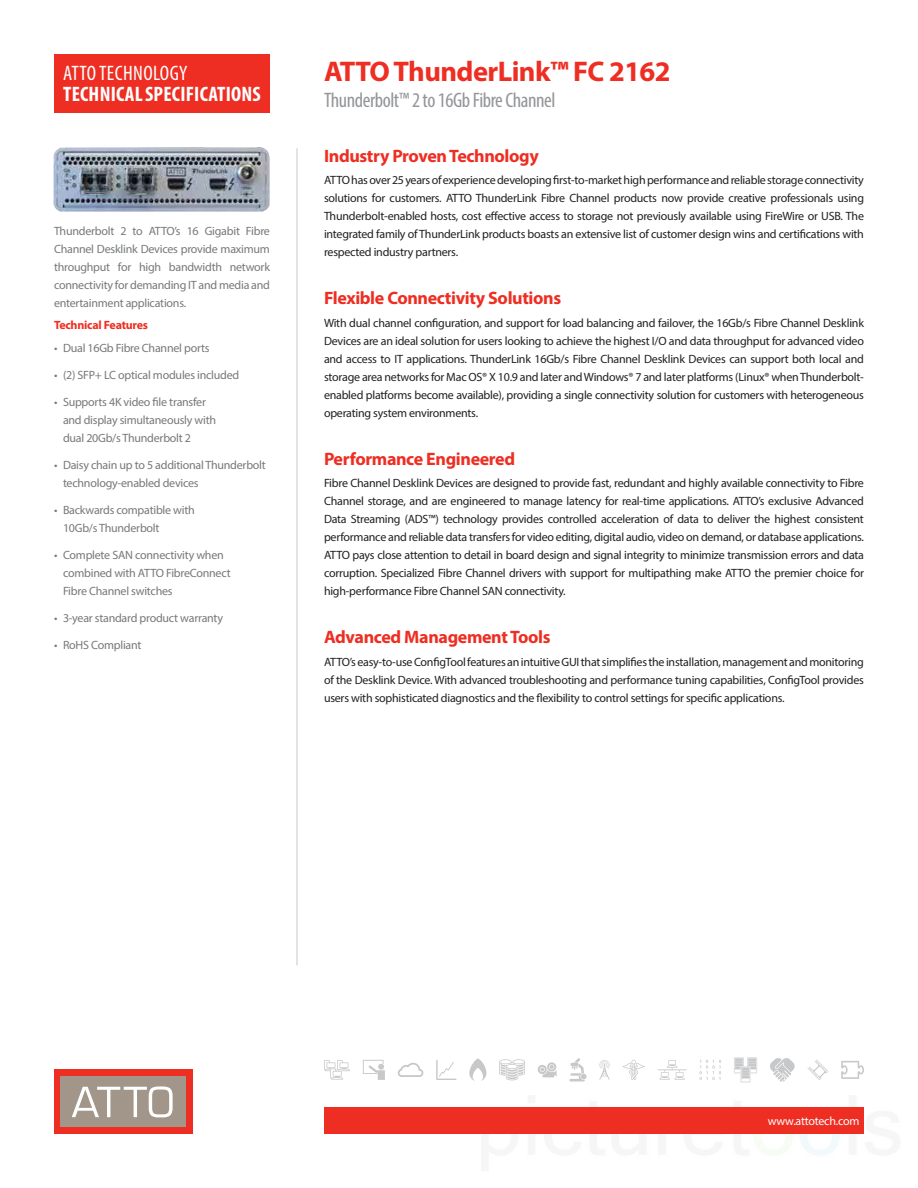
<style>
.page{position:relative;width:918px;height:1188px;background:#fff}
.page>*{position:absolute;margin:0;border:0;box-sizing:border-box;transform-origin:0 0}
.t1{font:700 28.5px "Myriad Pro";letter-spacing:-.02em;color:#ee2e22}
.t2{font:condensed 21px "Myriad Pro";letter-spacing:-.02em;color:#939598}
.t3{font:700 condensed 21px "Myriad Pro";letter-spacing:.01em;color:#fff}
.t4{font:condensed 21px "Myriad Pro";letter-spacing:.02em;color:#fff}
.t5{font:700 18px "Myriad Pro";letter-spacing:-.02em;color:#ee2e22}
.t6{font:12px/18px "Myriad Pro";letter-spacing:-.02em;color:#231f20;text-align:justify}
.t7{font:12px/18px "Myriad Pro";letter-spacing:-.02em;color:#76787b}
.t8{font:700 12px "Myriad Pro";letter-spacing:-.02em;color:#ee2e22}
.t9{font:12px "Myriad Pro";letter-spacing:-.02em;color:#fff}
</style>
<div class="page">
<div style="left:324px;top:1107px;width:540px;height:27px;background:#ee2e22"></div>
<div style="left:54px;top:1070px;width:139px;height:64px;background:#ee2e22"></div>
<div style="left:61px;top:1076px;width:125px;height:51px;background:#a19689"></div>
<svg style="left:72px;top:1087px;width:101px;height:30px"></svg>
<div style="left:54px;top:54px;width:216px;height:58px;background:#ee2e22"></div>
<svg style="left:499px;top:1059px;width:26px;height:21px"></svg>
<svg style="left:734px;top:1057px;width:23px;height:25px"></svg>
<svg style="left:324px;top:1060px;width:26px;height:20px"></svg>
<svg style="left:658px;top:1060px;width:29px;height:20px"></svg>
<svg style="left:622px;top:1060px;width:23px;height:20px"></svg>
<svg style="left:538px;top:1062px;width:19px;height:15px"></svg>
<svg style="left:807px;top:1059px;width:21px;height:21px"></svg>
<svg style="left:436px;top:1060px;width:21px;height:20px"></svg>
<svg style="left:363px;top:1060px;width:22px;height:20px"></svg>
<svg style="left:841px;top:1061px;width:23px;height:18px"></svg>
<svg style="left:469px;top:1058px;width:17px;height:23px"></svg>
<svg style="left:770px;top:1058px;width:25px;height:24px"></svg>
<svg style="left:700px;top:1060px;width:21px;height:20px"></svg>
<svg style="left:398px;top:1063px;width:25px;height:14px"></svg>
<svg style="left:569px;top:1058px;width:18px;height:23px"></svg>
<svg style="left:599px;top:1060px;width:11px;height:20px"></svg>
<hr style="left:297px;top:148px;width:1px;height:817px;background:#c7c8ca">
<img style="left:54px;top:147px;width:216px;height:65px">
<h2 class="t4" style="left:63px;top:61px;width:126px">ATTO TECHNOLOGY</h2>
<h2 class="t3" style="left:63px;top:81px;width:199px">TECHNICAL SPECIFICATIONS</h2>
<p class="t7" style="left:54px;top:221px;width:217px;text-align:justify">Thunderbolt 2 to ATTO’s 16 Gigabit Fibre Channel Desklink Devices provide maximum throughput for high bandwidth network connectivity for demanding IT and media and entertainment applications.</p>
<p class="t8" style="left:54px;top:317px;width:96px">Technical Features</p>
<p class="t7" style="left:54px;top:338px;width:157px">• Dual 16Gb Fibre Channel ports</p>
<p class="t7" style="left:54px;top:365px;width:187px">• (2) SFP+ LC optical modules included</p>
<p class="t7" style="left:63px;top:392px;width:155px;text-indent:-9px">• Supports 4K video file transfer and display simultaneously with dual 20Gb/s Thunderbolt 2</p>
<p class="t7" style="left:63px;top:455px;width:204px;text-indent:-9px">• Daisy chain up to 5 additional Thunderbolt technology-enabled devices</p>
<p class="t7" style="left:63px;top:500px;width:133px;text-indent:-9px">• Backwards compatible with<br>10Gb/s Thunderbolt</p>
<p class="t7" style="left:63px;top:545px;width:169px;text-indent:-9px">• Complete SAN connectivity when combined with ATTO FibreConnect<br>Fibre Channel switches</p>
<p class="t7" style="left:54px;top:608px;width:171px">• 3-year standard product warranty</p>
<p class="t7" style="left:54px;top:635px;width:89px">• RoHS Compliant</p>
<h1 class="t1" style="left:324px;top:53px;width:348px">ATTO ThunderLink™ FC 2162</h1>
<h2 class="t2" style="left:324px;top:87px;width:233px">Thunderbolt™ 2 to 16Gb Fibre Channel</h2>
<h3 class="t5" style="left:324px;top:144px;width:216px">Industry Proven Technology</h3>
<p class="t6" style="left:324px;top:171px;width:542px">ATTO has over 25 years of experience developing first-to-market high performance and reliable storage connectivity solutions for customers. ATTO ThunderLink Fibre Channel products now provide creative professionals using Thunderbolt-enabled hosts, cost effective access to storage not previously available using FireWire or USB. The integrated family of ThunderLink products boasts an extensive list of customer design wins and certifications with respected industry partners.</p>
<h3 class="t5" style="left:324px;top:286px;width:239px">Flexible Connectivity Solutions</h3>
<p class="t6" style="left:324px;top:314px;width:541px">With dual channel configuration, and support for load balancing and failover, the 16Gb/s Fibre Channel Desklink Devices are an ideal solution for users looking to achieve the highest I/O and data throughput for advanced video and access to IT applications. ThunderLink 16Gb/s Fibre Channel Desklink Devices can support both local and storage area networks for Mac OS® X 10.9 and later and Windows® 7 and later platforms (Linux® when Thunderbolt&shy;enabled platforms become available), providing a single connectivity solution for customers with heterogeneous operating system environments.</p>
<h3 class="t5" style="left:324px;top:447px;width:193px">Performance Engineered</h3>
<p class="t6" style="left:324px;top:474px;width:542px">Fibre Channel Desklink Devices are designed to provide fast, redundant and highly available connectivity to Fibre Channel storage, and are engineered to manage latency for real-time applications. ATTO’s exclusive Advanced Data Streaming (ADS™) technology provides controlled acceleration of data to deliver the highest consistent performance and reliable data transfers for video editing, digital audio, video on demand, or database applications.<br>ATTO pays close attention to detail in board design and signal integrity to minimize transmission errors and data corruption. Specialized Fibre Channel drivers with support for multipathing make ATTO the premier choice for high-performance Fibre Channel SAN connectivity.</p>
<h3 class="t5" style="left:324px;top:625px;width:228px">Advanced Management Tools</h3>
<p class="t6" style="left:324px;top:653px;width:541px">ATTO’s easy-to-use ConfigTool features an intuitive GUI that simplifies the installation, management and monitoring of the Desklink Device. With advanced troubleshooting and performance tuning capabilities, ConfigTool provides users with sophisticated diagnostics and the flexibility to control settings for specific applications.</p>
<p class="t9" style="left:768px;top:1114px;width:93px">www.attotech.com</p>
</div>
